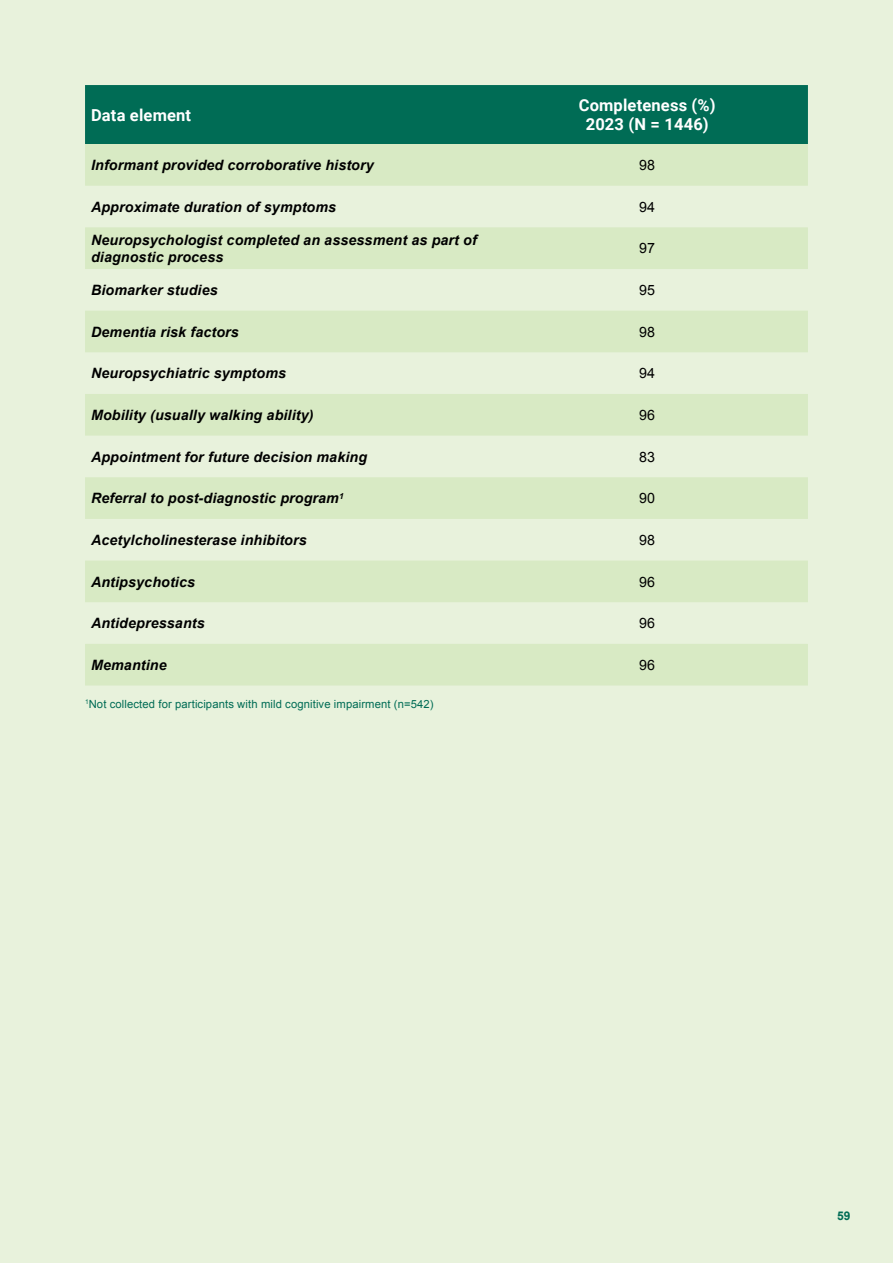
<style>
.page{position:relative;width:893px;height:1263px;background:#e8f2dc}
.page>*{position:absolute;margin:0;border:0;box-sizing:border-box;transform-origin:0 0}
.t1{font:700 16.5px/19.5px "Roboto";letter-spacing:.01em;color:#fff;text-align:center}
.t2{font:italic 700 14.25px/16.5px "Arial";letter-spacing:.01em;color:#000}
.t3{font:14.25px "Arial";letter-spacing:.01em;color:#000}
.t4{font:700 12px "Arial";color:#006c55}
.t5{font:11.25px "Arial";letter-spacing:.01em;color:#006c55}
</style>
<div class="page">
<svg style="left:85px;top:85px;width:723px;height:101px;background:#59a083"></svg>
<svg style="left:85px;top:227px;width:723px;height:458px;fill:#d8eac4"></svg>
<p class="t1" style="left:91px;top:105px;width:102px">Data element</p>
<p class="t1" style="left:579px;top:95px;width:138px">Completeness (%)<br>2023 (N = 1446)</p>
<p class="t2" style="left:91px;top:157px;width:284px">Informant provided corroborative history</p>
<p class="t3" style="left:639px;top:156px;width:17px">98</p>
<p class="t2" style="left:91px;top:199px;width:247px">Approximate duration of symptoms</p>
<p class="t3" style="left:639px;top:197px;width:17px">94</p>
<p class="t2" style="left:91px;top:232px;width:387px">Neuropsychologist completed an assessment as part of diagnostic process</p>
<p class="t3" style="left:639px;top:239px;width:17px">97</p>
<p class="t2" style="left:91px;top:282px;width:128px">Biomarker studies</p>
<p class="t3" style="left:639px;top:281px;width:17px">95</p>
<p class="t2" style="left:91px;top:324px;width:149px">Dementia risk factors</p>
<p class="t3" style="left:639px;top:322px;width:17px">98</p>
<p class="t2" style="left:91px;top:366px;width:197px">Neuropsychiatric symptoms</p>
<p class="t3" style="left:639px;top:364px;width:17px">94</p>
<p class="t2" style="left:91px;top:407px;width:224px">Mobility (usually walking ability)</p>
<p class="t3" style="left:639px;top:406px;width:17px">96</p>
<p class="t2" style="left:91px;top:449px;width:278px">Appointment for future decision making</p>
<p class="t3" style="left:639px;top:447px;width:17px">83</p>
<p class="t2" style="left:91px;top:491px;width:254px">Referral to post-diagnostic program<sup>1</sup></p>
<p class="t3" style="left:639px;top:489px;width:17px">90</p>
<p class="t2" style="left:91px;top:532px;width:217px">Acetylcholinesterase inhibitors</p>
<p class="t3" style="left:639px;top:531px;width:17px">98</p>
<p class="t2" style="left:91px;top:574px;width:105px">Antipsychotics</p>
<p class="t3" style="left:639px;top:572px;width:17px">96</p>
<p class="t2" style="left:91px;top:615px;width:115px">Antidepressants</p>
<p class="t3" style="left:639px;top:614px;width:17px">96</p>
<p class="t2" style="left:91px;top:657px;width:77px">Memantine</p>
<p class="t3" style="left:639px;top:655px;width:17px">96</p>
<p class="t5" style="left:85px;top:696px;width:350px"><sup>1</sup>Not collected for participants with mild cognitive impairment (n=542)</p>
<p class="t4" style="left:837px;top:1208px;width:15px">59</p>
</div>
